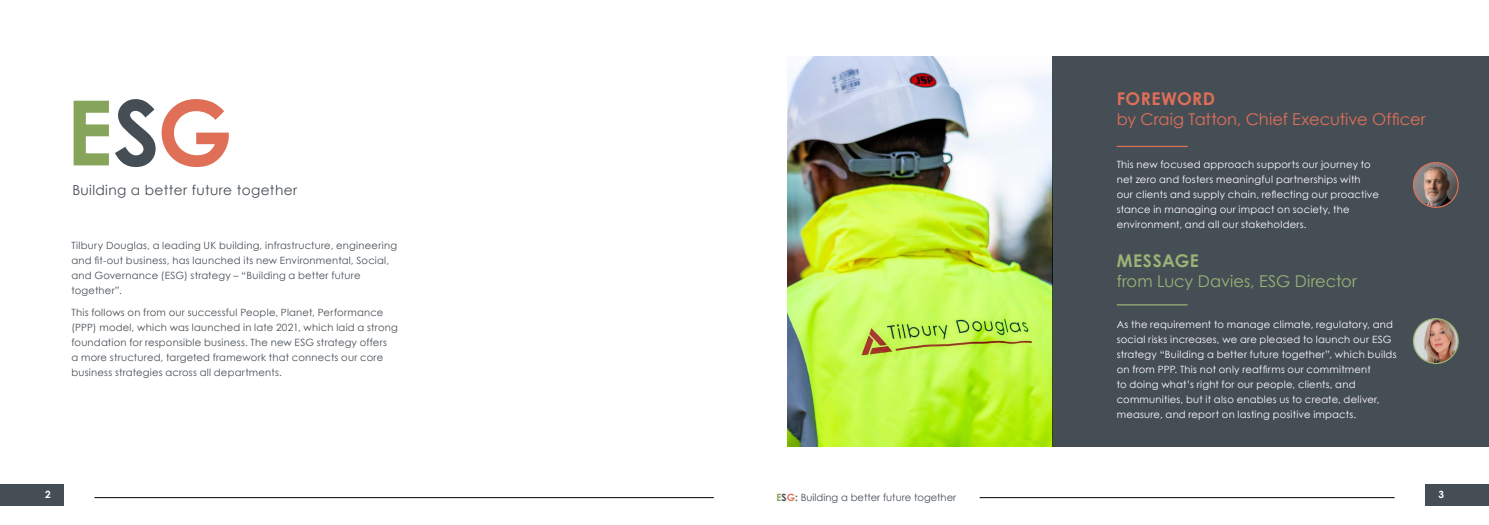
<style>
.page{position:relative;width:1489px;height:525px;background:#fff}
.page>*{position:absolute;margin:0;border:0;box-sizing:border-box;transform-origin:0 0}
.t1{font:700 90px "Century Gothic";color:#86a45a}
.t2{font:700 17.5px "Century Gothic";letter-spacing:.025em;color:#e06f58}
.t3{font:700 17.5px "Century Gothic";letter-spacing:.03em;color:#9ab376}
.t4{font:16.25px "Century Gothic";color:#e06f58}
.t5{font:16.25px "Century Gothic";color:#9ab376}
.t6{font:13.75px "Century Gothic";letter-spacing:.025em;color:#464e55}
.t7{font:10px/15px "Century Gothic";letter-spacing:.02em;color:#fff}
.t8{font:10px/15px "Century Gothic";letter-spacing:.02em;color:#464e55}
.t9{font:10px "Century Gothic";color:#464e55}
.t10{font:700 10px "Century Gothic";color:#fff}
.s1{color:#464e55}
.s2{color:#e06f58}
.s3{font-weight:700;color:#86a45a}
.s4{font-weight:700}
.s5{font-weight:700;color:#e06f58}
</style>
<div class="page">
<img style="left:788px;top:57px;width:264px;height:389px">
<div style="left:1052px;top:57px;width:436px;height:389px;background:#464e55"></div>
<hr style="left:1116px;top:304px;width:71px;height:1px;background:#9ab376">
<hr style="left:1116px;top:146px;width:71px;height:1px;background:#e06f58">
<img style="left:1413px;top:162px;width:44px;height:45px;border-radius:22px">
<div style="left:1412px;top:162px;width:46px;height:46px;border:1px solid #e06f58;border-radius:50%"></div>
<img style="left:1413px;top:318px;width:44px;height:45px;border-radius:22px">
<div style="left:1412px;top:318px;width:46px;height:46px;border:1px solid #9ab376;border-radius:50%"></div>
<div style="left:1424px;top:484px;width:64px;height:21px;background:#464e55"></div>
<div style="left:0;top:484px;width:64px;height:21px;background:#464e55"></div>
<hr style="left:979px;top:497px;width:415px;height:1px;background:#000">
<hr style="left:94px;top:497px;width:619px;height:1px;background:#000">
<h1 class="t1" style="left:66px;top:64px;width:168px">E<span class="s1">S</span><span class="s2">G</span></h1>
<h3 class="t6" style="left:72px;top:180px;width:226px">Building a better future together</h3>
<p class="t8" style="left:71px;top:237px;width:327px">Tilbury Douglas, a leading UK building, infrastructure, engineering and fit-out business, has launched its new Environmental, Social, and Governance (ESG) strategy – “Building a better future together”.</p>
<p class="t8" style="left:71px;top:305px;width:328px">This follows on from our successful People, Planet, Performance (PPP) model, which was launched in late 2021, which laid a strong foundation for responsible business. The new ESG strategy offers<br>a more structured, targeted framework that connects our core business strategies across all departments.</p>
<h2 class="t2" style="left:1116px;top:86px;width:100px">FOREWORD</h2>
<h3 class="t4" style="left:1116px;top:108px;width:310px">by Craig Tatton, Chief Executive Officer</h3>
<p class="t7" style="left:1116px;top:157px;width:263px">This new focused approach supports our journey to net zero and fosters meaningful partnerships with our clients and supply chain, reflecting our proactive stance in managing our impact on society, the environment, and all our stakeholders.</p>
<h2 class="t3" style="left:1116px;top:247px;width:84px">MESSAGE</h2>
<h3 class="t5" style="left:1116px;top:270px;width:242px">from Lucy Davies, ESG Director</h3>
<p class="t7" style="left:1116px;top:316px;width:281px">As the requirement to manage climate, regulatory, and social risks increases, we are pleased to launch our ESG strategy “Building a better future together”, which builds on from PPP. This not only reaffirms our commitment<br>to doing what’s right for our people, clients, and communities, but it also enables us to create, deliver, measure, and report on lasting positive impacts.</p>
<p class="t10" style="left:45px;top:486px;width:7px">2</p>
<p class="t10" style="left:1438px;top:486px;width:7px">3</p>
<p class="t9" style="left:776px;top:489px;width:181px"><span class="s3">E</span><span class="s4">S</span><span class="s5">G</span><span class="s4">:</span> Building a better future together</p>
</div>
